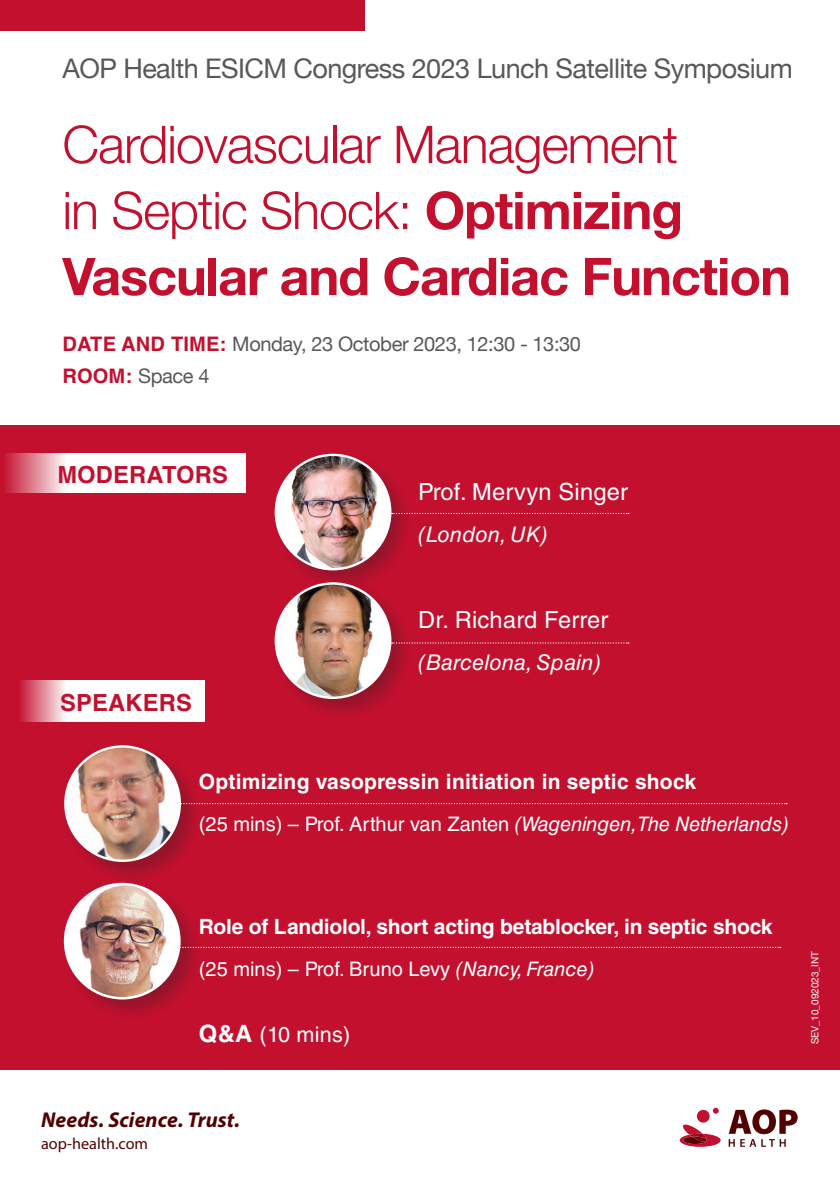
<style>
.page{position:relative;width:840px;height:1191px;background:#fff}
.page>*{position:absolute;margin:0;border:0;box-sizing:border-box;transform-origin:0 0}
.t1{font:300 52px/66px "Helvetica Neue";letter-spacing:-.02em;color:#c3102f}
.t2{font:27px "Helvetica Neue";letter-spacing:-.02em;color:#57585a}
.t3{font:23.6px "Helvetica LT Std";letter-spacing:.01em;color:#fff}
.t4{font:700 23.6px "Helvetica";letter-spacing:.01em;color:#c3102f}
.t5{font:italic 21.6px "Helvetica LT Std";letter-spacing:.01em;color:#fff}
.t6{font:21.6px "Helvetica LT Std";letter-spacing:.01em;color:#fff}
.t7{font:italic 700 21.4px "Myriad Pro";letter-spacing:.005em;color:#520000}
.t8{font:700 21px "Helvetica LT Std";letter-spacing:-.01em;color:#fff}
.t9{font:700 21px "Helvetica LT Std";letter-spacing:.01em;color:#fff}
.t10{font:20px "Helvetica LT Std";color:#fff}
.t11{font:20px "Helvetica Neue";letter-spacing:-.02em;color:#57585a}
.t12{font:16.2px "Myriad Pro";color:#520000}
.t13{font:10px "Helvetica Neue";color:#fff}
.s1{font-weight:700}
.s2{font-family:"Helvetica";font-weight:700;color:#c3102f}
.s3{font-style:italic}
.s4{font-weight:700;font-size:23.8px}
</style>
<div class="page">
<div style="left:0;top:0;width:365px;height:30px;background:#c3102f"></div>
<div style="left:0;top:425px;width:839px;height:644px;background:#c3102f"></div>
<svg style="left:6px;top:454px;width:239px;height:39px;fill:#fff"></svg>
<svg style="left:21px;top:680px;width:183px;height:41px;fill:#fff"></svg>
<svg style="left:679px;top:1124px;width:41px;height:22px"></svg>
<div style="left:696px;top:1109px;width:13px;height:13px;background:#c3102f;border-radius:50%"></div>
<svg style="left:712px;top:1107px;width:6px;height:6px"></svg>
<svg style="left:728px;top:1109px;width:69px;height:37px"></svg>
<div style="left:270px;top:450px;width:144px;height:143px;background:#231f20;opacity:.3"></div>
<img style="left:276px;top:455px;width:114px;height:114px;border-radius:57px">
<div style="left:274px;top:454px;width:117px;height:116px;border:2px solid #fff;border-radius:50%"></div>
<div style="left:270px;top:578px;width:144px;height:143px;background:#231f20;opacity:.3"></div>
<img style="left:276px;top:583px;width:114px;height:115px;border-radius:57px">
<div style="left:274px;top:582px;width:117px;height:117px;border:2px solid #fff;border-radius:50%"></div>
<div style="left:60px;top:879px;width:143px;height:143px;background:#231f20;opacity:.3"></div>
<img style="left:65px;top:884px;width:114px;height:114px;border-radius:57px">
<svg style="left:391px;top:513px;width:237px;height:1px"></svg>
<svg style="left:391px;top:642px;width:237px;height:1px"></svg>
<svg style="left:178px;top:946px;width:602px;height:2px"></svg>
<div style="left:60px;top:741px;width:143px;height:143px;background:#231f20;opacity:.3"></div>
<img style="left:65px;top:746px;width:115px;height:114px">
<div style="left:64px;top:745px;width:117px;height:117px;border:2px solid #fff;border-radius:50%"></div>
<svg style="left:179px;top:803px;width:607px;height:1px"></svg>
<p class="t2" style="left:62px;top:49px;width:731px">AOP Health ESICM Congress 2023 Lunch Satellite Symposium</p>
<p class="t1" style="left:62px;top:108px;width:729px">Cardiovascular Management<br>in Septic Shock: <span class="s1">Optimizing<br>Vascular and Cardiac Function</span></p>
<p class="t11" style="left:62px;top:329px;width:520px"><span class="s2">DATE AND TIME:</span> Monday, 23 October 2023, 12:30 - 13:30</p>
<p class="t11" style="left:62px;top:361px;width:148px"><span class="s2">ROOM:</span> Space 4</p>
<p class="t4" style="left:57px;top:460px;width:172px">MODERATORS</p>
<p class="t4" style="left:60px;top:688px;width:133px">SPEAKERS</p>
<p class="t3" style="left:418px;top:478px;width:211px">Prof. Mervyn Singer</p>
<p class="t5" style="left:418px;top:522px;width:131px">(London, UK)</p>
<p class="t3" style="left:418px;top:606px;width:191px">Dr. Richard Ferrer</p>
<p class="t5" style="left:418px;top:650px;width:184px">(Barcelona, Spain)</p>
<p class="t9" style="left:199px;top:768px;width:498px">Optimizing vasopressin initiation in septic shock</p>
<p class="t10" style="left:199px;top:812px;width:591px">(25 mins) – Prof. Arthur van Zanten <span class="s3">(Wageningen,The Netherlands)</span></p>
<p class="t8" style="left:199px;top:914px;width:574px">Role of Landiolol, short acting betablocker, in septic shock</p>
<p class="t10" style="left:199px;top:957px;width:397px">(25 mins) – Prof. Bruno Levy <span class="s3">(Nancy, France)</span></p>
<p class="t6" style="left:199px;top:1021px;width:153px"><span class="s4">Q&amp;A</span> (10 mins)</p>
<p class="t7" style="left:41px;top:1105px;width:200px">Needs. Science. Trust.</p>
<p class="t12" style="left:41px;top:1134px;width:108px">aop-health.com</p>
<p class="t13" style="left:807px;top:1044px;width:95px;rotate:-90deg">SEV_10_092023_INT</p>
</div>
